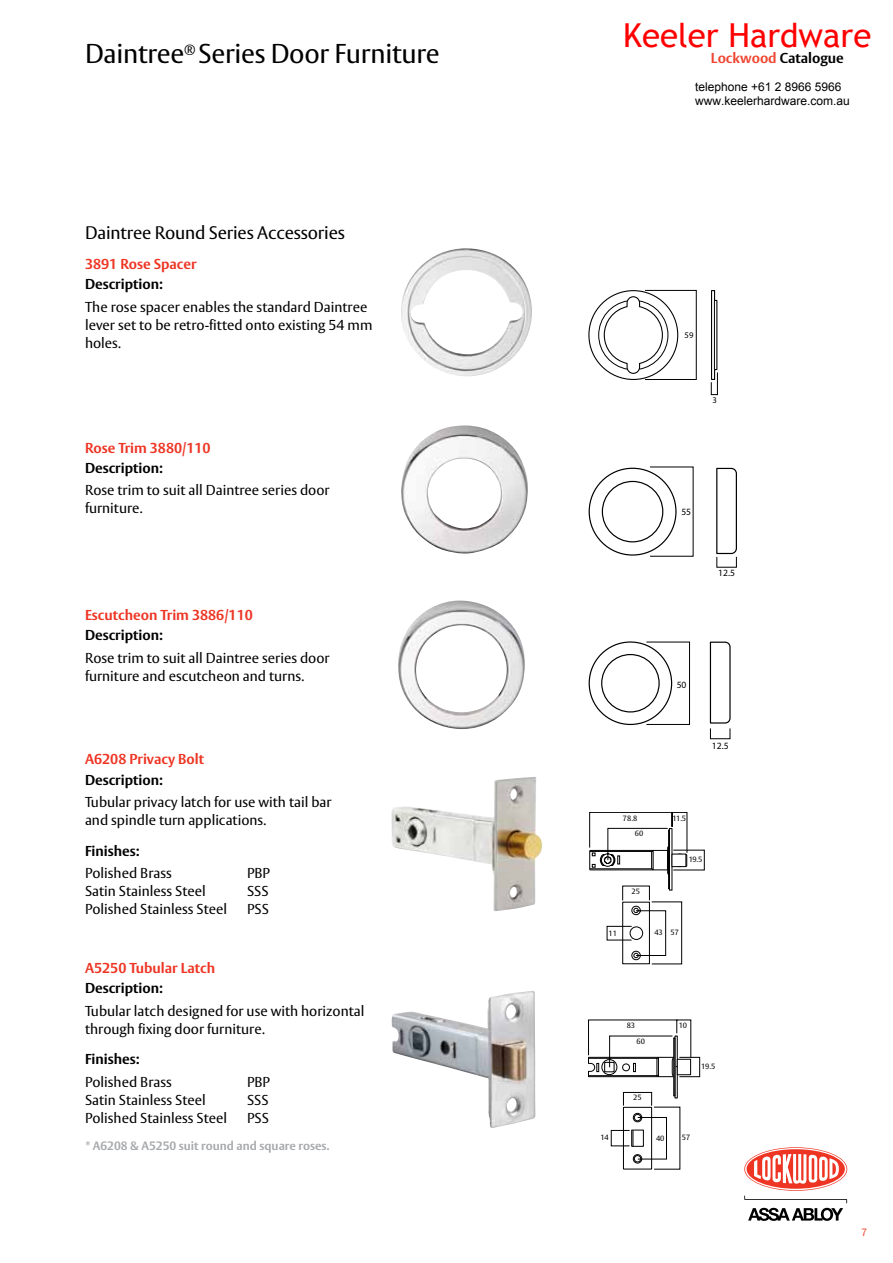
<style>
.page{position:relative;width:893px;height:1263px;background:#fff}
.page>*{position:absolute;margin:0;border:0;box-sizing:border-box;transform-origin:0 0}
.t1{font:33px "Trebuchet MS";color:#f00}
.t2{font:27px "ASSA Vesta";letter-spacing:-.01em;color:#000}
.t3{font:18px "ASSA Vesta";letter-spacing:-.01em;color:#000}
.t4{font:14.25px/18px "ASSA Vesta";color:#000}
.t5{font:700 14.25px "ASSA Vesta";color:#000}
.t6{font:700 14.25px "ASSA Vesta";color:#ee3524}
.t7{font:12px/14.4px "Arial";color:#000}
.t8{font:700 12px "ASSA Vesta";color:#a7a9ac}
.t9{font:10.5px "ASSA Vesta";color:#ef4632}
.t10{font:9.6px "Helvetica";color:#000}
.t11{font:8.7px "Helvetica";color:#000}
.t12{font:7.5px "ASSA Vesta";color:#000}
.s1{color:#ef4632}
</style>
<div class="page">
<svg style="left:744px;top:1147px;width:103px;height:74px"></svg>
<img style="left:401px;top:425px;width:127px;height:129px">
<img style="left:398px;top:600px;width:127px;height:129px">
<svg style="left:588px;top:290px;width:91px;height:90px"></svg>
<svg style="left:710px;top:290px;width:8px;height:105px"></svg>
<hr style="left:714px;top:300px;width:1px;height:70px;background:#000">
<svg style="left:588px;top:467px;width:89px;height:89px"></svg>
<svg style="left:716px;top:467px;width:20px;height:88px"></svg>
<div style="left:710px;top:728px;width:20px;height:11px;border:1px solid #000"></div>
<svg style="left:588px;top:641px;width:85px;height:85px"></svg>
<div style="left:646px;top:642px;width:44px;height:83px;border:1px solid #000"></div>
<svg style="left:709px;top:641px;width:22px;height:83px"></svg>
<div style="left:679px;top:1057px;width:21px;height:20px;border:1px solid #000"></div>
<svg style="left:674px;top:1077px;width:4px;height:21px"></svg>
<div style="left:673px;top:1037px;width:2px;height:59px;background:#fff;border:1px solid #000"></div>
<svg style="left:588px;top:1020px;width:103px;height:57px"></svg>
<svg style="left:611px;top:1092px;width:56px;height:77px"></svg>
<svg style="left:589px;top:812px;width:99px;height:152px"></svg>
<img style="left:401px;top:248px;width:131px;height:128px">
<img style="left:391px;top:777px;width:151px;height:134px">
<img style="left:391px;top:991px;width:145px;height:137px">
<h2 class="t2" style="left:85px;top:38px;width:356px">Daintree<sup>®</sup> Series Door Furniture</h2>
<p class="t3" style="left:85px;top:221px;width:261px">Daintree Round Series Accessories</p>
<p class="t6" style="left:85px;top:256px;width:113px">3891 Rose Spacer</p>
<p class="t5" style="left:85px;top:276px;width:79px">Description:</p>
<p class="t4" style="left:85px;top:298px;width:289px">The rose spacer enables the standard Daintree lever set to be retro-fitted onto existing 54 mm holes.</p>
<p class="t6" style="left:85px;top:439px;width:127px">Rose Trim 3880/110</p>
<p class="t5" style="left:85px;top:459px;width:79px">Description:</p>
<p class="t4" style="left:85px;top:482px;width:246px">Rose trim to suit all Daintree series door furniture.</p>
<p class="t6" style="left:85px;top:606px;width:169px">Escutcheon Trim 3886/110</p>
<p class="t5" style="left:85px;top:627px;width:79px">Description:</p>
<p class="t4" style="left:85px;top:649px;width:246px">Rose trim to suit all Daintree series door furniture and escutcheon and turns.</p>
<p class="t6" style="left:85px;top:751px;width:121px">A6208 Privacy Bolt</p>
<p class="t5" style="left:85px;top:771px;width:79px">Description:</p>
<p class="t4" style="left:85px;top:793px;width:248px">Tubular privacy latch for use with tail bar and spindle turn applications.</p>
<p class="t5" style="left:85px;top:842px;width:56px">Finishes:</p>
<p class="t4" style="left:85px;top:864px;width:88px">Polished Brass</p>
<p class="t4" style="left:247px;top:864px;width:25px">PBP</p>
<p class="t4" style="left:85px;top:882px;width:122px">Satin Stainless Steel</p>
<p class="t4" style="left:247px;top:882px;width:23px">SSS</p>
<p class="t4" style="left:85px;top:900px;width:144px">Polished Stainless Steel</p>
<p class="t4" style="left:247px;top:900px;width:23px">PSS</p>
<p class="t6" style="left:85px;top:959px;width:132px">A5250 Tubular Latch</p>
<p class="t5" style="left:85px;top:979px;width:79px">Description:</p>
<p class="t4" style="left:85px;top:1002px;width:281px">Tubular latch designed for use with horizontal through fixing door furniture.</p>
<p class="t5" style="left:85px;top:1051px;width:56px">Finishes:</p>
<p class="t4" style="left:85px;top:1073px;width:88px">Polished Brass</p>
<p class="t4" style="left:247px;top:1073px;width:25px">PBP</p>
<p class="t4" style="left:85px;top:1091px;width:122px">Satin Stainless Steel</p>
<p class="t4" style="left:247px;top:1091px;width:23px">SSS</p>
<p class="t4" style="left:85px;top:1109px;width:144px">Polished Stainless Steel</p>
<p class="t4" style="left:247px;top:1109px;width:23px">PSS</p>
<p class="t8" style="left:85px;top:1139px;width:246px">* A6208 &amp; A5250 suit round and square roses.</p>
<h1 class="t1" style="left:623px;top:16px;width:250px">Keeler Hardware</h1>
<p class="t7" style="left:695px;top:80px;width:156px">telephone +61 2 8966 5966 www.keelerhardware.com.au</p>
<p class="t5" style="left:711px;top:49px;width:134px"><span class="s1">Lockwood</span> Catalogue</p>
<p class="t11" style="left:685px;top:329px;width:10px">59</p>
<p class="t11" style="left:712px;top:395px;width:6px">3</p>
<p class="t10" style="left:681px;top:506px;width:11px">55</p>
<p class="t10" style="left:718px;top:567px;width:18px">12.5</p>
<p class="t10" style="left:677px;top:679px;width:11px">50</p>
<p class="t10" style="left:712px;top:739px;width:18px">12.5</p>
<p class="t12" style="left:623px;top:813px;width:16px">78.8</p>
<p class="t12" style="left:673px;top:813px;width:15px">11.5</p>
<p class="t12" style="left:635px;top:829px;width:10px">60</p>
<p class="t12" style="left:631px;top:887px;width:10px">25</p>
<p class="t12" style="left:689px;top:855px;width:15px">19.5</p>
<p class="t12" style="left:654px;top:927px;width:10px">43</p>
<p class="t12" style="left:608px;top:929px;width:10px">11</p>
<p class="t12" style="left:670px;top:927px;width:10px">57</p>
<p class="t12" style="left:627px;top:1021px;width:10px">83</p>
<p class="t12" style="left:679px;top:1021px;width:10px">10</p>
<p class="t12" style="left:637px;top:1037px;width:10px">60</p>
<p class="t12" style="left:633px;top:1093px;width:10px">25</p>
<p class="t12" style="left:701px;top:1062px;width:16px">19.5</p>
<p class="t12" style="left:600px;top:1133px;width:10px">14</p>
<p class="t12" style="left:656px;top:1133px;width:10px">40</p>
<p class="t12" style="left:682px;top:1133px;width:10px">57</p>
<p class="t9" style="left:862px;top:1226px;width:7px">7</p>
</div>
